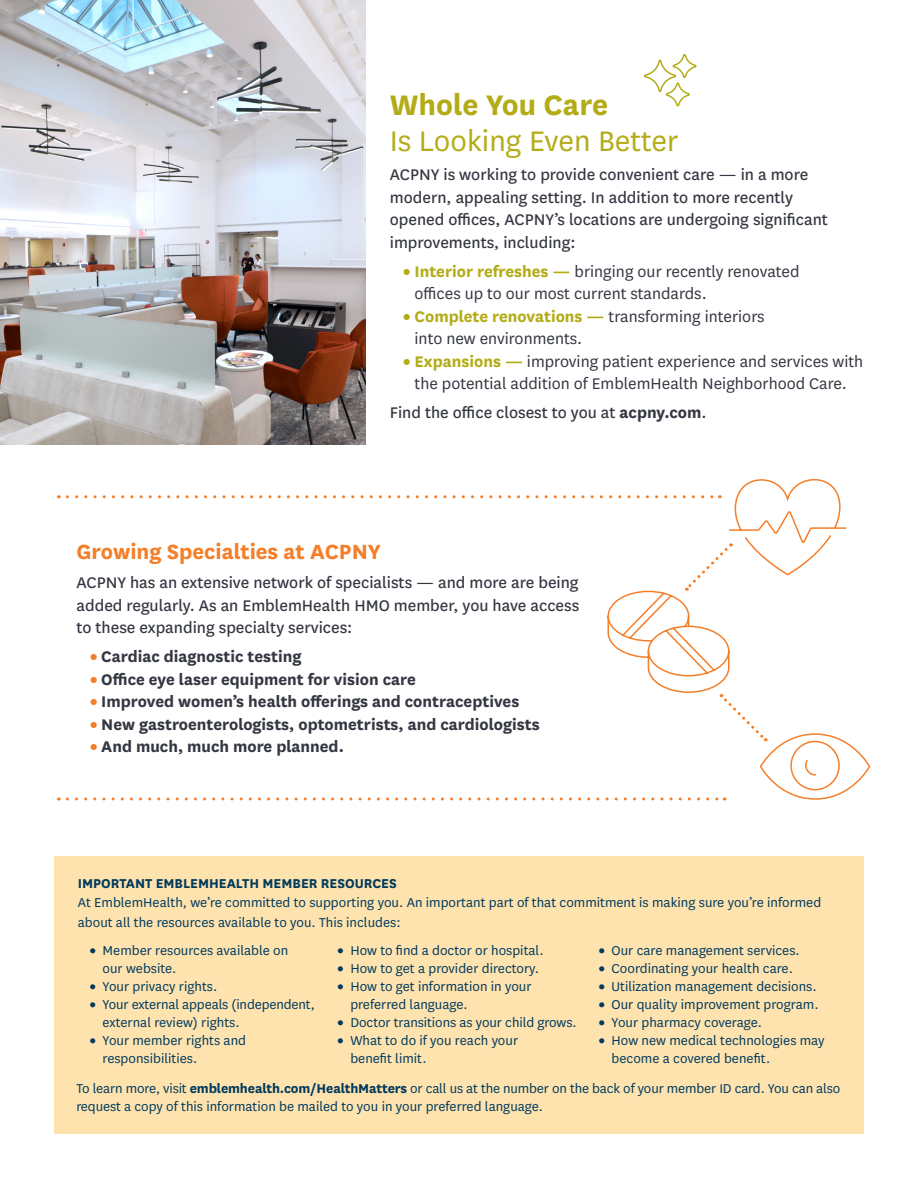
<style>
.page{position:relative;width:918px;height:1188px;background:#fff}
.page>*{position:absolute;margin:0;border:0;box-sizing:border-box;transform-origin:0 0}
.t1{font:33px "National";color:#b3ac17}
.t2{font:700 33px "National";color:#b3ac17}
.t3{font:700 24px "National";color:#f57e29}
.t4{font:18px/22.5px "National";color:#343741}
.t5{font:18px/22.5px "National";color:#343741}
.t6{font:700 18px "National";color:#343741}
.t7{font:15px/18px "National";color:#003a5d}
.t8{font:700 15px "National";color:#003a5d}
.s1{font-weight:900;color:#b3ac17}
.s2{font-weight:700;color:#b3ac17}
.s3{font-weight:700}
.s4{font-weight:900;color:#f57e29}
.s5{font-weight:900}
</style>
<div class="page">
<div style="left:54px;top:857px;width:810px;height:277px;background:#ffe3af"></div>
<img style="left:0;top:0;width:365px;height:445px">
<svg style="left:644px;top:54px;width:53px;height:53px"></svg>
<svg style="left:67px;top:478px;width:804px;height:322px"></svg>
<h1 class="t2" style="left:390px;top:81px;width:220px">Whole You Care</h1>
<h1 class="t1" style="left:390px;top:119px;width:290px">Is Looking Even Better</h1>
<p class="t4" style="left:390px;top:163px;width:440px">ACPNY is working to provide convenient care — in a more modern, appealing setting. In addition to more recently opened offices, ACPNY’s locations are undergoing significant improvements, including:</p>
<p class="t5" style="left:415px;top:259px;width:387px;text-indent:-11px"><span class="s1">•</span> <span class="s2">Interior refreshes —</span> bringing our recently renovated offices up to our most current standards.</p>
<p class="t5" style="left:415px;top:304px;width:352px;text-indent:-11px"><span class="s1">•</span> <span class="s2">Complete renovations —</span> transforming interiors into new environments.</p>
<p class="t5" style="left:403px;top:349px;width:461px;text-align:center"><span class="s1">•</span> <span class="s2">Expansions —</span> improving patient experience and services with the potential addition of EmblemHealth Neighborhood Care.</p>
<p class="t4" style="left:390px;top:400px;width:318px">Find the office closest to you at <span class="s3">acpny.com</span>.</p>
<h2 class="t3" style="left:76px;top:534px;width:306px">Growing Specialties at ACPNY</h2>
<p class="t4" style="left:76px;top:570px;width:504px;text-align:justify">ACPNY has an extensive network of specialists — and more are being added regularly. As an EmblemHealth HMO member, you have access to these expanding specialty services:</p>
<p class="t6" style="left:90px;top:644px;width:213px"><span class="s4">•</span> Cardiac diagnostic testing</p>
<p class="t6" style="left:90px;top:667px;width:327px"><span class="s4">•</span> Office eye laser equipment for vision care</p>
<p class="t6" style="left:90px;top:689px;width:431px"><span class="s4">•</span> Improved women’s health offerings and contraceptives</p>
<p class="t6" style="left:90px;top:712px;width:451px"><span class="s4">•</span> New gastroenterologists, optometrists, and cardiologists</p>
<p class="t6" style="left:90px;top:734px;width:255px"><span class="s4">•</span> And much, much more planned.</p>
<p class="t8" style="left:78px;top:873px;width:320px">IMPORTANT EMBLEMHEALTH MEMBER RESOURCES</p>
<p class="t7" style="left:78px;top:892px;width:745px;line-height:19.5px">At EmblemHealth, we’re committed to supporting you. An important part of that commitment is making sure you’re informed about all the resources available to you. This includes:</p>
<p class="t7" style="left:103px;top:941px;width:187px;text-indent:-13px"><span class="s5">•</span> Member resources available on our website.</p>
<p class="t7" style="left:90px;top:977px;width:129px"><span class="s5">•</span> Your privacy rights.</p>
<p class="t7" style="left:103px;top:995px;width:214px;text-indent:-13px"><span class="s5">•</span> Your external appeals (independent, external review) rights.</p>
<p class="t7" style="left:103px;top:1031px;width:145px;text-indent:-13px"><span class="s5">•</span> Your member rights and responsibilities.</p>
<p class="t7" style="left:338px;top:941px;width:208px"><span class="s5">•</span> How to find a doctor or hospital.</p>
<p class="t7" style="left:338px;top:959px;width:203px"><span class="s5">•</span> How to get a provider directory.</p>
<p class="t7" style="left:350px;top:977px;width:183px;text-indent:-13px"><span class="s5">•</span> How to get information in your preferred language.</p>
<p class="t7" style="left:338px;top:1013px;width:241px"><span class="s5">•</span> Doctor transitions as your child grows.</p>
<p class="t7" style="left:350px;top:1031px;width:169px;text-indent:-13px"><span class="s5">•</span> What to do if you reach your benefit limit.</p>
<p class="t7" style="left:599px;top:941px;width:202px"><span class="s5">•</span> Our care management services.</p>
<p class="t7" style="left:599px;top:959px;width:196px"><span class="s5">•</span> Coordinating your health care.</p>
<p class="t7" style="left:599px;top:977px;width:219px"><span class="s5">•</span> Utilization management decisions.</p>
<p class="t7" style="left:599px;top:995px;width:221px"><span class="s5">•</span> Our quality improvement program.</p>
<p class="t7" style="left:599px;top:1013px;width:165px"><span class="s5">•</span> Your pharmacy coverage.</p>
<p class="t7" style="left:612px;top:1031px;width:215px;text-indent:-13px"><span class="s5">•</span> How new medical technologies may become a covered benefit.</p>
<p class="t7" style="left:76px;top:1079px;width:766px">To learn more, visit <span class="s3">emblemhealth.com/HealthMatters</span> or call us at the number on the back of your member ID card. You can also request a copy of this information be mailed to you in your preferred language.</p>
</div>
